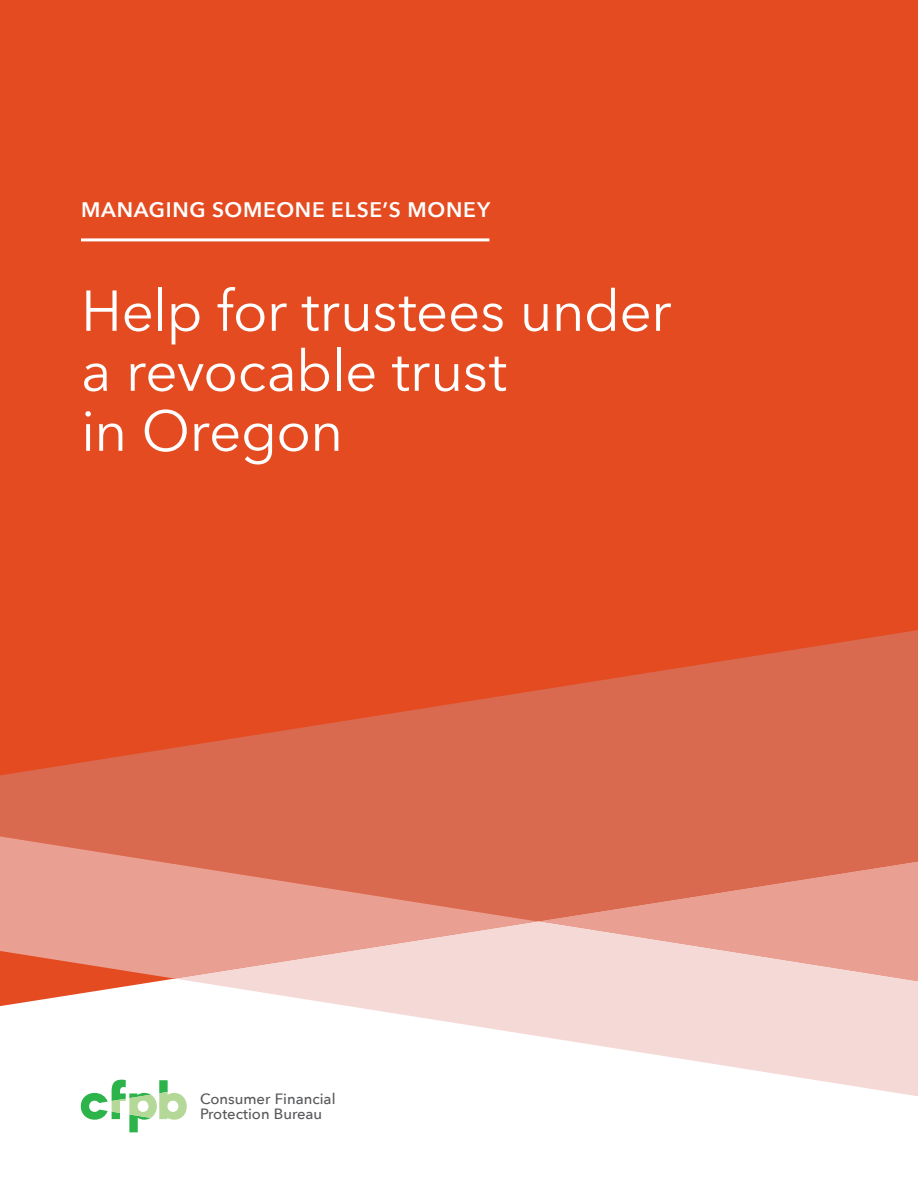
<style>
.page{position:relative;width:918px;height:1188px;background:#fff}
.page>*{position:absolute;margin:0;border:0;box-sizing:border-box;transform-origin:0 0}
.Document_Title{font:57px/60px "Avenir Next";letter-spacing:-.015em;color:#fff}
.sub-header__option_2{font:600 21px "Avenir Next";letter-spacing:.035em;color:#fff}
.t1{font:500 14.85px/15.1px "Avenir Next";color:#58595b}
</style>
<div class="page">
<div style="left:0;top:0;width:918px;height:1006px;background:#e54b21"></div>
<svg style="left:0;top:630px;width:918px;height:291px;fill:#d96a4f"></svg>
<svg style="left:175px;top:921px;width:743px;height:175px;fill:#f5d9d6"></svg>
<svg style="left:0;top:836px;width:538px;height:143px;fill:#e9a093"></svg>
<hr style="left:81px;top:238px;width:408px;height:3px;background:#fff">
<svg style="left:81px;top:1080px;width:106px;height:52px"></svg>
<h5 class="sub-header__option_2" style="left:81px;top:191px;width:411px">MANAGING SOMEONE ELSE’S MONEY</h5>
<h1 class="Document_Title" style="left:81px;top:279px;width:592px">Help for trustees under a revocable trust<br>in Oregon</h1>
<p class="t1" style="left:200px;top:1091px;width:137px">Consumer Financial<br>Protection Bureau</p>
</div>
